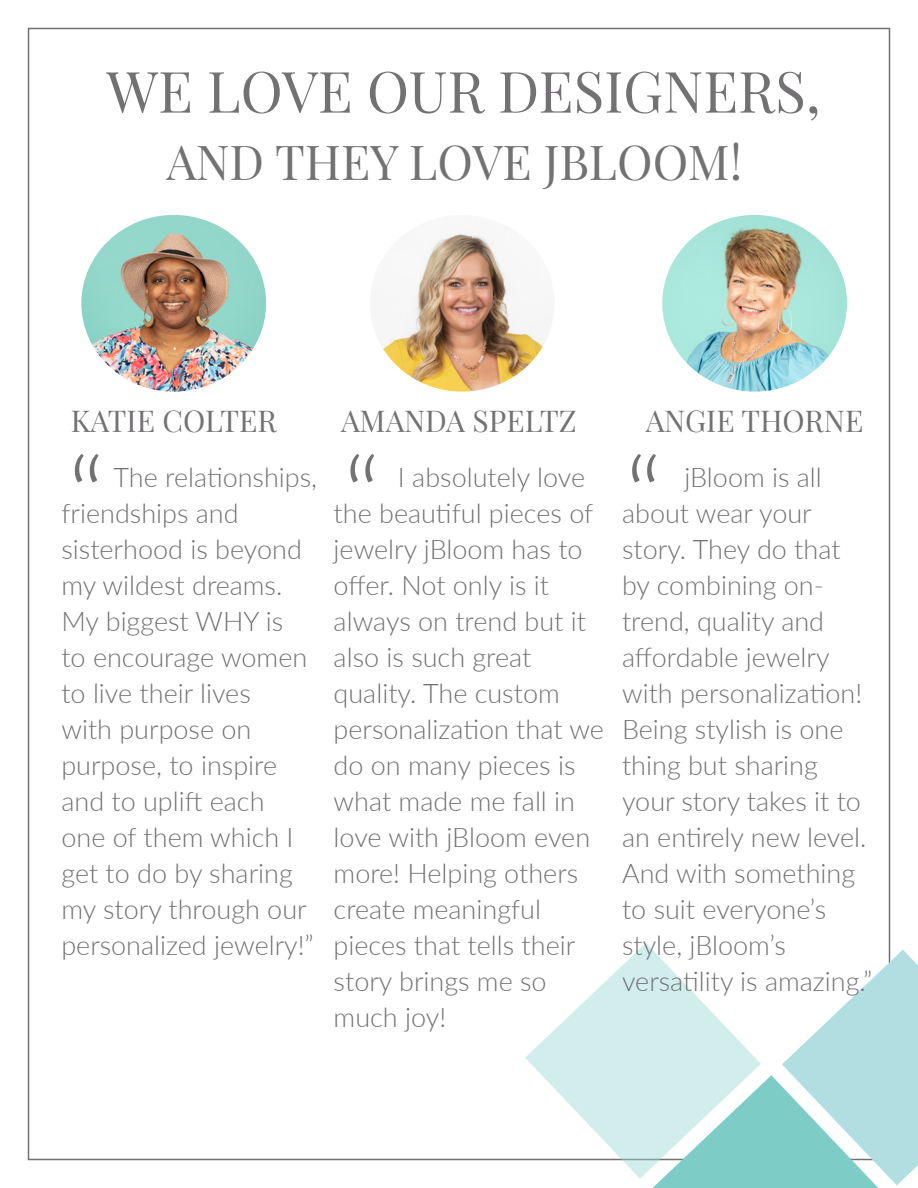
<style>
.page{position:relative;width:918px;height:1188px;background:#fff}
.page>*{position:absolute;margin:0;border:0;box-sizing:border-box;transform-origin:0 0}
.t1{font:300 111px "Lato";color:#737173}
.t2{font:57px "Playfair Display";color:#737173}
.t3{font:48px "Playfair Display";color:#737173}
.t4{font:30px "Playfair Display";color:#737173}
.t5{font:300 27px/36px "Lato";color:#737173}
</style>
<div class="page">
<svg style="left:525px;top:943px;width:128px;height:236px;fill:#d1edec"></svg>
<svg style="left:653px;top:950px;width:265px;height:238px"></svg>
<img style="left:81px;top:215px;width:185px;height:177px">
<img style="left:662px;top:215px;width:185px;height:177px">
<img style="left:381px;top:233px;width:165px;height:159px">
<h2 class="t2" style="left:107px;top:47px;width:716px">WE LOVE OUR DESIGNERS,</h2>
<h3 class="t3" style="left:166px;top:125px;width:577px">AND THEY LOVE JBLOOM!</h3>
<p class="t4" style="left:71px;top:398px;width:208px">KATIE COLTER</p>
<h1 class="t1" style="left:68px;top:419px;width:39px">“</h1>
<p class="t5" style="left:61px;top:458px;width:257px;text-indent:52px">The relationships, friendships and sisterhood is beyond my wildest dreams.<br>My biggest WHY is<br>to encourage women to live their lives<br>with purpose on purpose, to inspire and to uplift each<br>one of them which I get to do by sharing my story through our personalized jewelry!”</p>
<p class="t4" style="left:341px;top:398px;width:237px">AMANDA SPELTZ</p>
<p class="t4" style="left:646px;top:398px;width:219px">ANGIE THORNE</p>
<h1 class="t1" style="left:343px;top:419px;width:39px">“</h1>
<p class="t5" style="left:334px;top:458px;width:272px;text-indent:64px">I absolutely love the beautiful pieces of jewelry jBloom has to offer. Not only is it always on trend but it also is such great quality. The custom personalization that we do on many pieces is what made me fall in love with jBloom even more! Helping others create meaningful pieces that tells their story brings me so much joy!</p>
<h1 class="t1" style="left:625px;top:419px;width:39px">“</h1>
<p class="t5" style="left:622px;top:458px;width:252px;text-indent:62px">jBloom is all about wear your story. They do that by combining on&shy;trend, quality and affordable jewelry with personalization!<br>Being stylish is one thing but sharing your story takes it to an entirely new level.<br>And with something to suit everyone’s style, jBloom’s versatility is amazing.”</p>
</div>
